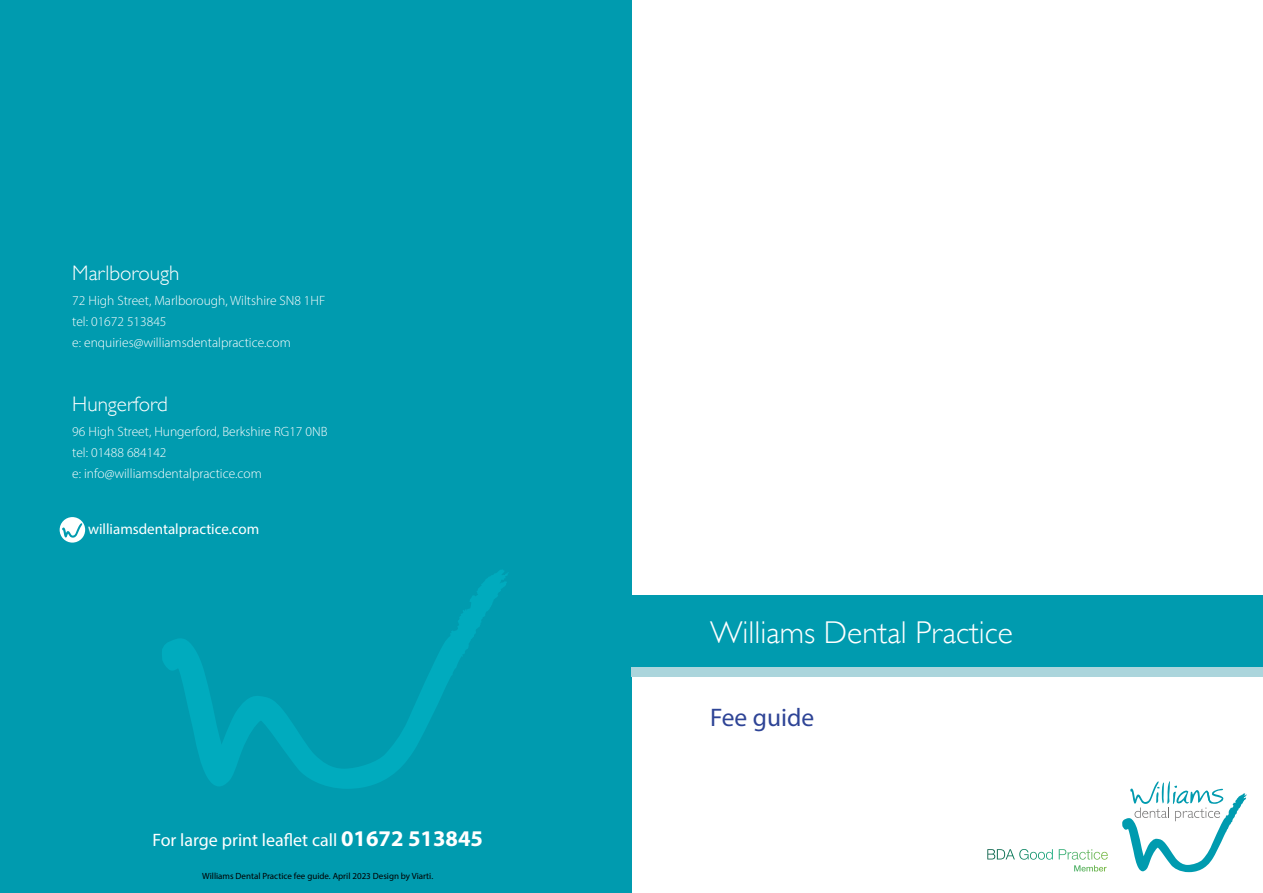
<style>
.page{position:relative;width:1263px;height:893px;background:#fff}
.page>*{position:absolute;margin:0;border:0;box-sizing:border-box;transform-origin:0 0}
.t1{font:300 31.5px "Gill Sans";color:#fff}
.t2{font:25.5px "Myriad Pro";color:#2e4496}
.t3{font:300 21px "Gill Sans";color:#fff}
.t4{font:18px "Myriad Pro";color:#fff}
.t5{font:15px "Myriad Pro";color:#fff}
.t6{font:300 13.5px/21px "Myriad Pro";color:#fff}
.t7{font:9px "Myriad Pro";color:#000}
.s1{font-weight:700;font-size:22.5px}
</style>
<div class="page">
<div style="left:0;top:0;width:631px;height:893px;background:#009baf"></div>
<div style="left:631px;top:595px;width:632px;height:73px;background:#009baf"></div>
<div style="left:631px;top:668px;width:632px;height:9px;background:#abd5dc"></div>
<svg style="left:1122px;top:781px;width:125px;height:91px"></svg>
<svg style="left:987px;top:849px;width:66px;height:11px"></svg>
<svg style="left:1059px;top:849px;width:49px;height:22px"></svg>
<svg style="left:162px;top:570px;width:346px;height:219px"></svg>
<svg style="left:60px;top:517px;width:25px;height:26px"></svg>
<h3 class="t3" style="left:72px;top:256px;width:109px">Marlborough</h3>
<p class="t6" style="left:72px;top:290px;width:254px">72 High Street, Marlborough, Wiltshire SN8 1HF tel: 01672 513845<br>e: enquiries@williamsdentalpractice.com</p>
<h3 class="t3" style="left:72px;top:387px;width:97px">Hungerford</h3>
<p class="t6" style="left:72px;top:421px;width:257px">96 High Street, Hungerford, Berkshire RG17 0NB tel: 01488 684142<br>e: info@williamsdentalpractice.com</p>
<p class="t5" style="left:88px;top:520px;width:173px">williamsdentalpractice.com</p>
<h3 class="t4" style="left:152px;top:828px;width:332px">For large print leaflet call <span class="s1">01672 513845</span></h3>
<p class="t7" style="left:202px;top:871px;width:232px">Williams Dental Practice fee guide. April 2023 Design by Viarti.</p>
<h1 class="t1" style="left:710px;top:607px;width:304px">Williams Dental Practice</h1>
<h2 class="t2" style="left:710px;top:702px;width:106px">Fee guide</h2>
</div>
